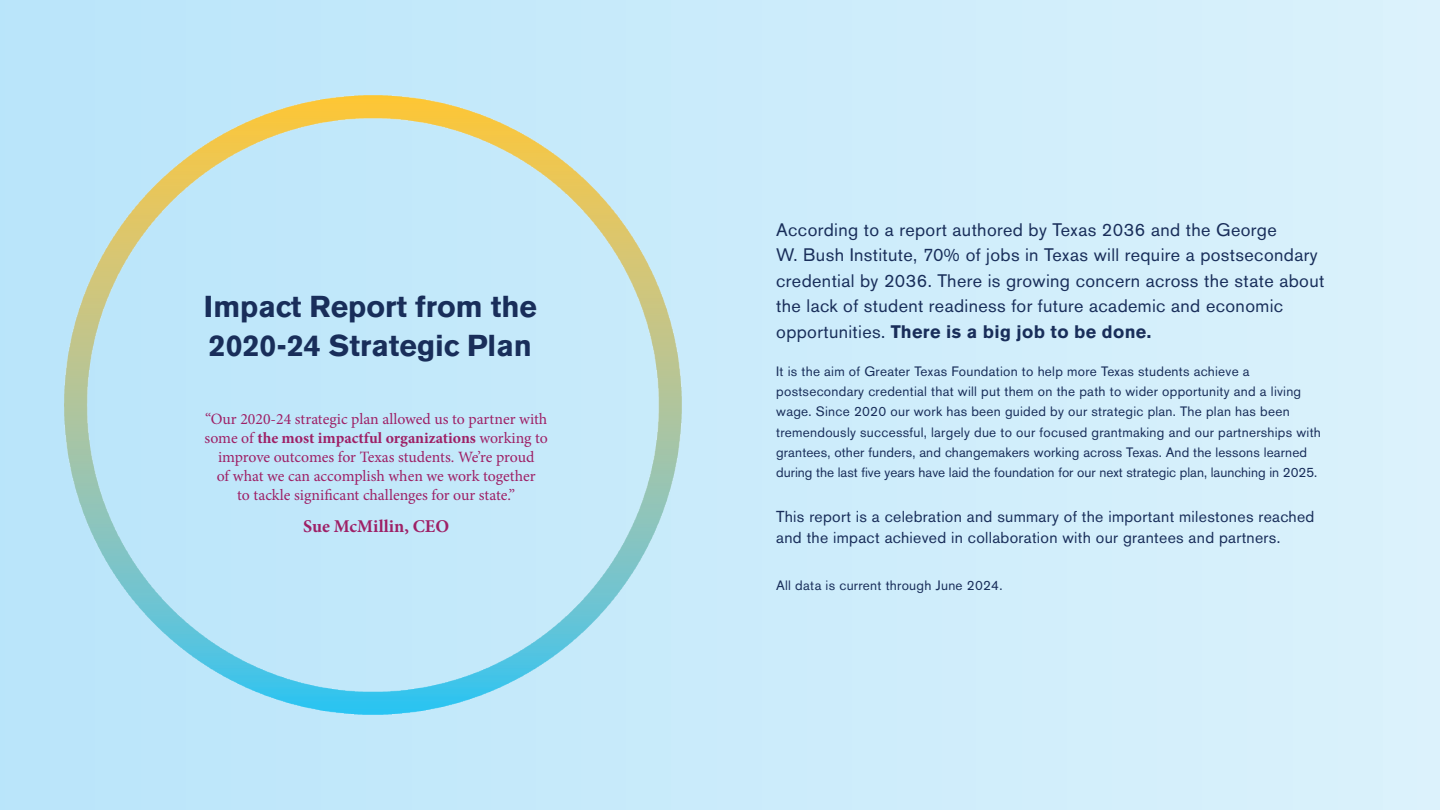
<style>
.page{position:relative;width:1440px;height:810px;background:#fff}
.page>*{position:absolute;margin:0;border:0;box-sizing:border-box;transform-origin:0 0}
.t1{font:700 30px/39px "Akzidenz Grotesk BE";color:#192e5a}
.t2{font:18px/25.5px "Akzidenz Grotesk BE";letter-spacing:.02em;color:#192e5a}
.t3{font:700 18px "Minion Pro";color:#9e2066}
.t4{font:15.75px/18.9px "Minion Pro";letter-spacing:-.005em;color:#9e2066;text-align:center}
.t5{font:15.75px/21px "Akzidenz Grotesk BE";letter-spacing:.02em;color:#192e5a}
.t6{font:13.5px/20.2px "Akzidenz Grotesk BE";letter-spacing:.02em;color:#192e5a}
.s1{font-weight:700}
</style>
<div class="page">
<div style="left:0;top:0;width:1440px;height:810px;background:linear-gradient(to right,#b9e5fa,#dbf2fb)"></div>
<img style="left:64px;top:96px;width:617px;height:618px">
<p class="t1" style="left:204px;top:287px;width:335px">Impact Report from the<br>2020-24 Strategic Plan</p>
<p class="t4" style="left:204px;top:410px;width:345px">“Our 2020-24 strategic plan allowed us to partner with some of <span class="s1">the most impactful organizations</span> working to improve outcomes for Texas students. We’re proud<br>of what we can accomplish when we work together<br>to tackle significant challenges for our state.”</p>
<p class="t3" style="left:303px;top:514px;width:148px">Sue McMillin, CEO</p>
<p class="t2" style="left:776px;top:217px;width:543px">According to a report authored by Texas 2036 and the George<br>W. Bush Institute, 70% of jobs in Texas will require a postsecondary</p>
<p class="t2" style="left:776px;top:268px;width:550px">credential by 2036. There is growing concern across the state about the lack of student readiness for future academic and economic opportunities. <span class="s1">There is a big job to be done.</span></p>
<p class="t6" style="left:776px;top:361px;width:546px">It is the aim of Greater Texas Foundation to help more Texas students achieve a postsecondary credential that will put them on the path to wider opportunity and a living wage. Since 2020 our work has been guided by our strategic plan. The plan has been tremendously successful, largely due to our focused grantmaking and our partnerships with grantees, other funders, and changemakers working across Texas. And the lessons learned during the last five years have laid the foundation for our next strategic plan, launching in 2025.</p>
<p class="t5" style="left:776px;top:506px;width:540px">This report is a celebration and summary of the important milestones reached and the impact achieved in collaboration with our grantees and partners.</p>
<p class="t6" style="left:776px;top:575px;width:228px">All data is current through June 2024.</p>
</div>
